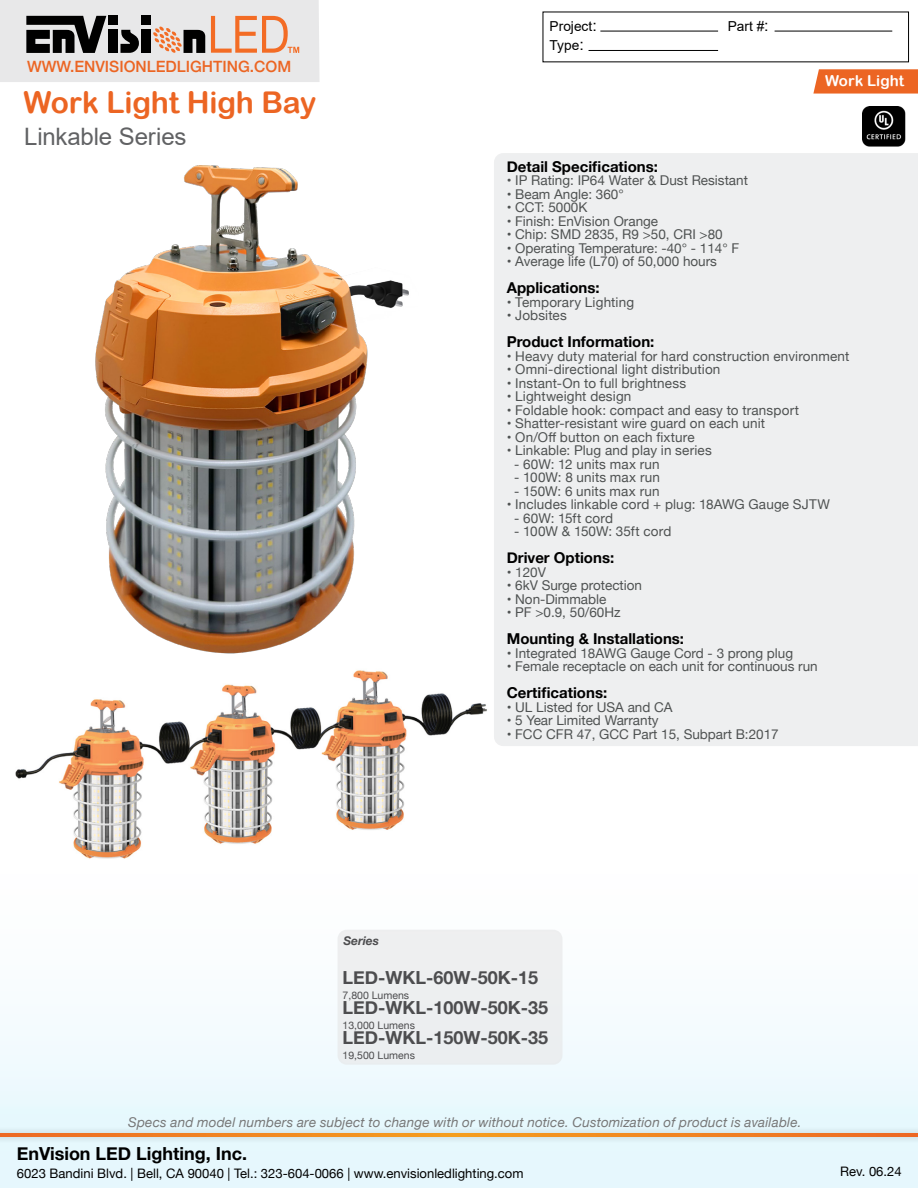
<style>
.page{position:relative;width:918px;height:1188px;background:#fff}
.page>*{position:absolute;margin:0;border:0;box-sizing:border-box;transform-origin:0 0}
.t1{font:30px "Arial Rounded MT Bold";letter-spacing:-.005em;color:#ec6523}
.t2{font:24px "Arial";letter-spacing:-.005em;color:#616264}
.t3{font:700 18px "Helvetica Neue";color:#4d4d4f}
.t4{font:700 18px "Helvetica Neue";color:#000}
.t5{font:500 15.6px "Helvetica Neue";color:#ec6523}
.t6{font:700 15px "Helvetica Neue";color:#000}
.t7{font:15px "Arial Rounded MT Bold";letter-spacing:.005em;color:#fff}
.t8{font:13.65px/19.4px "Arial";color:#000}
.t9{font:13.5px "Helvetica Neue";color:#4f5252}
.t10{font:italic 13.5px "Helvetica Neue";letter-spacing:.01em;color:#777}
.t11{font:13.05px "Helvetica Neue";color:#000}
.t12{font:italic 700 12px "Helvetica Neue";color:#4d4d4f}
.t13{font:10.5px "Helvetica Neue";color:#4d4d4f}
.s1{font-size:15.9px}
</style>
<div class="page">
<img style="left:15px;top:678px;width:472px;height:181px">
<div style="left:0;top:869px;width:918px;height:319px;background:linear-gradient(to right,#f2fbfe,#f3fbfe)"></div>
<div style="left:0;top:1126px;width:918px;height:18px;background:#000;opacity:.28"></div>
<svg style="left:0;top:1134px;width:918px;height:3px;background:#f08320"></svg>
<hr style="left:600px;top:31px;width:118px;height:1px;background:#000">
<hr style="left:589px;top:50px;width:129px;height:1px;background:#000">
<hr style="left:775px;top:31px;width:117px;height:1px;background:#000">
<svg style="left:813px;top:69px;width:105px;height:25px;background:#ed6e30"></svg>
<div style="left:494px;top:153px;width:424px;height:593px;background:#eeeff0"></div>
<img style="left:863px;top:107px;width:43px;height:40px">
<div style="left:338px;top:930px;width:224px;height:134px;background:#edeff0;border-radius:9px"></div>
<div style="left:338px;top:930px;width:224px;height:135px;border:2px solid #e6e7e8;border-radius:9px"></div>
<svg style="left:0;top:0;width:320px;height:82px;background:#c9c3c0"></svg>
<img style="left:95px;top:165px;width:314px;height:513px">
<p class="t5" style="left:27px;top:54px;width:266px">WWW.ENVISIONLEDLIGHTING.COM</p>
<h1 class="t1" style="left:23px;top:85px;width:295px">Work Light High Bay</h1>
<h2 class="t2" style="left:24px;top:120px;width:164px">Linkable Series</h2>
<p class="t8" style="left:550px;top:16px;width:49px">Project<span class="s1">:<br></span>Type<span class="s1">:</span></p>
<p class="t8" style="left:728px;top:16px;width:43px">Part #<span class="s1">:</span></p>
<p class="t7" style="left:825px;top:72px;width:81px">Work Light</p>
<p class="t6" style="left:507px;top:155px;width:153px">Detail Specifications:</p>
<p class="t9" style="left:507px;top:171px;width:243px">• IP Rating: IP64 Water &amp; Dust Resistant</p>
<p class="t9" style="left:507px;top:184px;width:119px">• Beam Angle: 360°</p>
<p class="t9" style="left:507px;top:198px;width:82px">• CCT: 5000K</p>
<p class="t9" style="left:507px;top:211px;width:153px">• Finish: EnVision Orange</p>
<p class="t9" style="left:507px;top:225px;width:218px">• Chip: SMD 2835, R9 &gt;50, CRI &gt;80</p>
<p class="t9" style="left:507px;top:238px;width:234px">• Operating Temperature: -40° - 114° F</p>
<p class="t9" style="left:507px;top:252px;width:212px">• Average life (L70) of 50,000 hours</p>
<p class="t6" style="left:507px;top:276px;width:94px">Applications:</p>
<p class="t9" style="left:507px;top:292px;width:129px">• Temporary Lighting</p>
<p class="t9" style="left:507px;top:306px;width:62px">• Jobsites</p>
<p class="t6" style="left:507px;top:330px;width:149px">Product Information:</p>
<p class="t9" style="left:507px;top:346px;width:344px">• Heavy duty material for hard construction environment</p>
<p class="t9" style="left:507px;top:360px;width:215px">• Omni-directional light distribution</p>
<p class="t9" style="left:507px;top:373px;width:181px">• Instant-On to full brightness</p>
<p class="t9" style="left:507px;top:387px;width:126px">• Lightweight design</p>
<p class="t9" style="left:507px;top:400px;width:294px">• Foldable hook: compact and easy to transport</p>
<p class="t9" style="left:507px;top:414px;width:260px">• Shatter-resistant wire guard on each unit</p>
<p class="t9" style="left:507px;top:427px;width:189px">• On/Off button on each fixture</p>
<p class="t9" style="left:507px;top:441px;width:207px">• Linkable: Plug and play in series</p>
<p class="t9" style="left:514px;top:454px;width:147px">- 60W: 12 units max run</p>
<p class="t9" style="left:514px;top:468px;width:147px">- 100W: 8 units max run</p>
<p class="t9" style="left:514px;top:481px;width:147px">- 150W: 6 units max run</p>
<p class="t9" style="left:507px;top:495px;width:325px">• Includes linkable cord + plug: 18AWG Gauge SJTW</p>
<p class="t9" style="left:514px;top:508px;width:100px">- 60W: 15ft cord</p>
<p class="t9" style="left:514px;top:522px;width:159px">- 100W &amp; 150W: 35ft cord</p>
<p class="t6" style="left:507px;top:546px;width:109px">Driver Options:</p>
<p class="t9" style="left:507px;top:562px;width:41px">• 120V</p>
<p class="t9" style="left:507px;top:576px;width:137px">• 6kV Surge protection</p>
<p class="t9" style="left:507px;top:589px;width:101px">• Non-Dimmable</p>
<p class="t9" style="left:507px;top:603px;width:115px">• PF &gt;0.9, 50/60Hz</p>
<p class="t6" style="left:507px;top:627px;width:179px">Mounting &amp; Installations:</p>
<p class="t9" style="left:507px;top:643px;width:288px">• Integrated 18AWG Gauge Cord - 3 prong plug</p>
<p class="t9" style="left:507px;top:657px;width:313px">• Female receptacle on each unit for continuous run</p>
<p class="t6" style="left:507px;top:681px;width:102px">Certifications:</p>
<p class="t9" style="left:507px;top:697px;width:167px">• UL Listed for USA and CA</p>
<p class="t9" style="left:507px;top:711px;width:154px">• 5 Year Limited Warranty</p>
<p class="t9" style="left:507px;top:724px;width:274px">• FCC CFR 47, GCC Part 15, Subpart B:2017</p>
<p class="t12" style="left:343px;top:931px;width:37px">Series</p>
<h3 class="t3" style="left:343px;top:963px;width:197px">LED-WKL-60W-50K-15</h3>
<p class="t13" style="left:343px;top:987px;width:68px">7,800 Lumens</p>
<h3 class="t3" style="left:343px;top:993px;width:207px">LED-WKL-100W-50K-35</h3>
<p class="t13" style="left:343px;top:1017px;width:74px">13,000 Lumens</p>
<h3 class="t3" style="left:343px;top:1023px;width:207px">LED-WKL-150W-50K-35</h3>
<p class="t13" style="left:343px;top:1047px;width:74px">19,500 Lumens</p>
<p class="t10" style="left:128px;top:1113px;width:675px">Specs and model numbers are subject to change with or without notice. Customization of product is available.</p>
<p class="t11" style="left:17px;top:1164px;width:508px">6023 Bandini Blvd. | Bell, CA 90040 | Tel.: 323-604-0066 | www.envisionledlighting.com</p>
<h3 class="t4" style="left:17px;top:1140px;width:232px">EnVision LED Lighting, Inc.</h3>
<p class="t11" style="left:840px;top:1161px;width:63px">Rev. 06.24</p>
</div>
